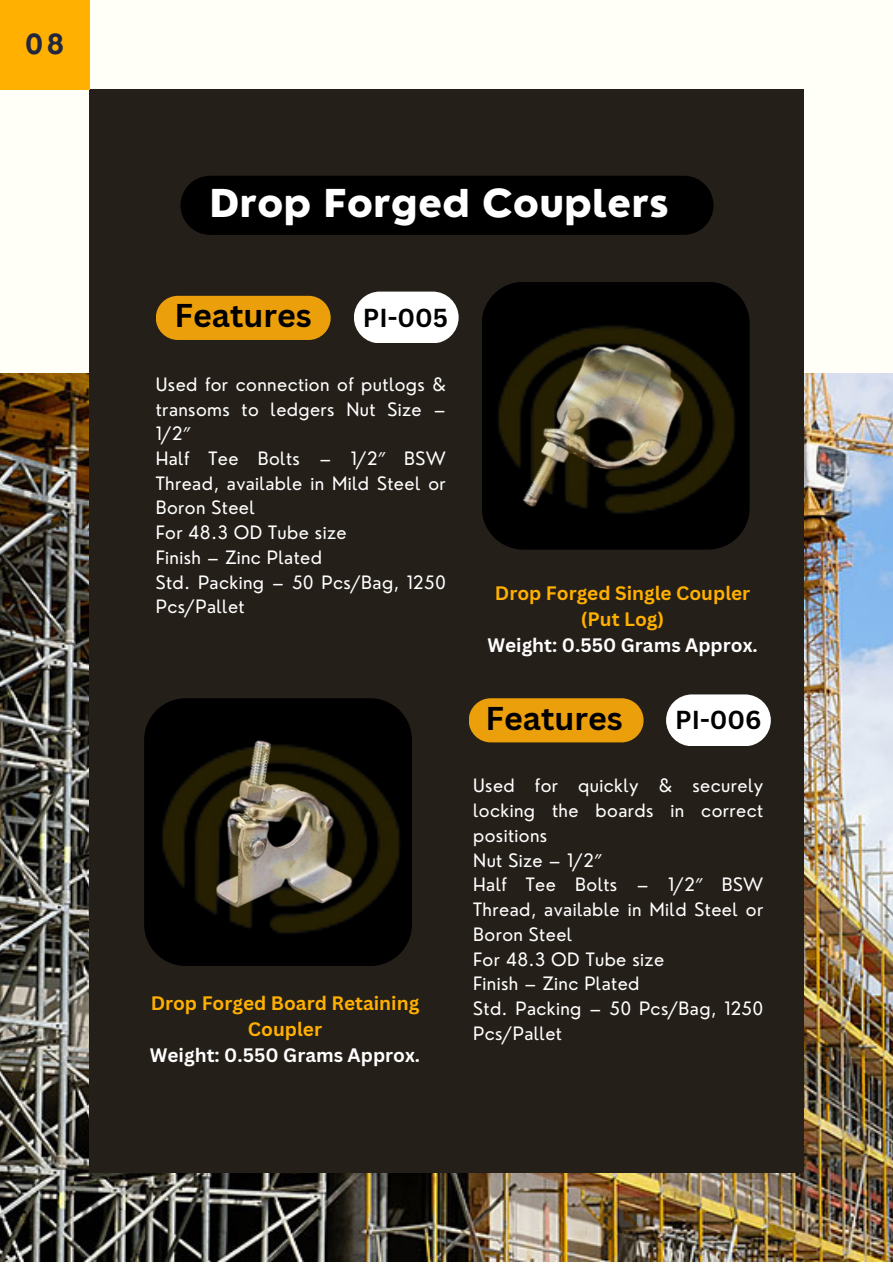
<style>
.page{position:relative;width:893px;height:1264px;background:#fff}
.page>*{position:absolute;margin:0;border:0;box-sizing:border-box;transform-origin:0 0}
.t1{font:800 37.5px "Nourd";color:#fff}
.t2{font:700 32.1px "Canva Sans";color:#000}
.t3{font:700 27px "Nourd";color:#22263e}
.t4{font:700 25.35px "Canva Sans";color:#000}
.t5{font:700 18.9px/25.8px "Canva Sans";color:#ffb000;text-align:center}
.t6{font:700 18.9px "Canva Sans";color:#fff}
.t7{font:18px/24.8px "Nourd";letter-spacing:.02em;color:#fff;text-align:justify}
.s1{font-family:"Noto Sans"}
</style>
<div class="page">
<div style="left:0;top:0;width:892px;height:1262px;background:#fffef7"></div>
<img style="left:0;top:373px;width:892px;height:888px">
<div style="left:89px;top:89px;width:714px;height:1084px;background:#251f19"></div>
<div style="left:0;top:0;width:89px;height:89px;background:#ffb000"></div>
<svg style="left:492px;top:282px;width:257px;height:260px;background:#050403"></svg>
<div style="left:483px;top:296px;width:249px;height:254px;background:#000"></div>
<svg style="left:155px;top:952px;width:246px;height:14px;background:#020201"></svg>
<div style="left:180px;top:176px;width:533px;height:59px;background:#000;border-radius:30px"></div>
<div style="left:468px;top:698px;width:175px;height:44px;background:#eb9f0b;border-radius:22px"></div>
<div style="left:156px;top:296px;width:174px;height:44px;background:#eb9f0b;border-radius:22px"></div>
<div style="left:354px;top:291px;width:104px;height:52px;background:#fff;border-radius:26px"></div>
<div style="left:666px;top:694px;width:104px;height:52px;background:#fff;border-radius:26px"></div>
<img style="left:482px;top:315px;width:268px;height:214px">
<img style="left:144px;top:734px;width:268px;height:214px">
<p class="t3" style="left:25px;top:27px;width:41px">08</p>
<p class="t1" style="left:209px;top:179px;width:461px">Drop Forged Couplers</p>
<p class="t2" style="left:175px;top:292px;width:139px">Features</p>
<p class="t4" style="left:363px;top:300px;width:87px">PI-005</p>
<p class="t7" style="left:156px;top:371px;width:291px">Used for connection of putlogs &amp; transoms to ledgers Nut Size – 1/2<span class="s1">″</span></p>
<p class="t7" style="left:156px;top:446px;width:291px">Half Tee Bolts – 1/2<span class="s1">″</span> BSW Thread, available in Mild Steel or Boron Steel</p>
<p class="t7" style="left:156px;top:520px;width:192px">For 48.3 OD Tube size</p>
<p class="t7" style="left:156px;top:545px;width:168px">Finish – Zinc Plated</p>
<p class="t7" style="left:156px;top:569px;width:291px">Std. Packing – 50 Pcs/Bag, 1250<br>Pcs/Pallet</p>
<p class="t5" style="left:151px;top:989px;width:270px">Drop Forged Board Retaining<br>Coupler</p>
<p class="t6" style="left:150px;top:1041px;width:272px">Weight: 0.550 Grams Approx.</p>
<p class="t5" style="left:495px;top:579px;width:257px">Drop Forged Single Coupler (Put Log)</p>
<p class="t6" style="left:487px;top:631px;width:272px">Weight: 0.550 Grams Approx.</p>
<p class="t2" style="left:485px;top:695px;width:139px">Features</p>
<p class="t4" style="left:675px;top:702px;width:88px">PI-006</p>
<p class="t7" style="left:473px;top:773px;width:291px">Used for quickly &amp; securely locking the boards in correct positions</p>
<p class="t7" style="left:473px;top:847px;width:130px">Nut Size – 1/2<span class="s1">″</span></p>
<p class="t7" style="left:473px;top:872px;width:291px">Half Tee Bolts – 1/2<span class="s1">″</span> BSW Thread, available in Mild Steel or Boron Steel</p>
<p class="t7" style="left:473px;top:946px;width:192px">For 48.3 OD Tube size</p>
<p class="t7" style="left:473px;top:971px;width:168px">Finish – Zinc Plated</p>
<p class="t7" style="left:473px;top:995px;width:291px">Std. Packing – 50 Pcs/Bag, 1250<br>Pcs/Pallet</p>
</div>
